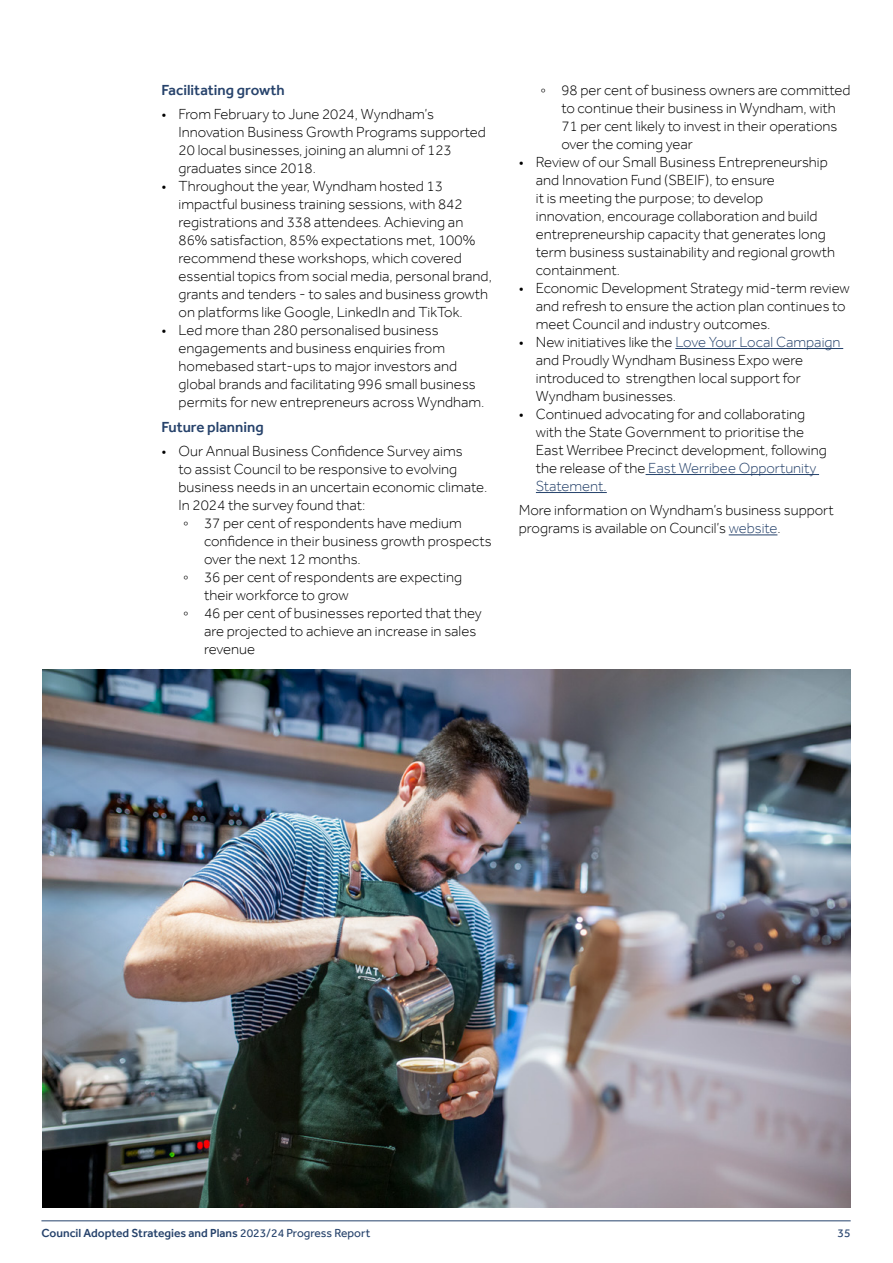
<style>
.page{position:relative;width:893px;height:1263px;background:#fff}
.page>*{position:absolute;margin:0;border:0;box-sizing:border-box;transform-origin:0 0}
.t1{font:300 15px/18px "Effra";color:#000}
.t2{font:500 15px "Effra";color:#26426b}
.t3{font:500 12px "Effra";color:#26426b}
.t4{font:12px "Effra";color:#26426c}
.s1{font-family:"Calibri"}
.s2{color:#26426b}
.s3{font-weight:400}
</style>
<div class="page">
<hr style="left:41px;top:1220px;width:810px;height:1px;background:#26426b">
<hr style="left:675px;top:348px;width:168px;height:1px;background:#26426b">
<hr style="left:646px;top:474px;width:173px;height:1px;background:#26426b">
<hr style="left:536px;top:492px;width:71px;height:1px;background:#26426b">
<hr style="left:729px;top:534px;width:48px;height:1px;background:#26426b">
<img style="left:43px;top:669px;width:807px;height:539px">
<p class="t2" style="left:162px;top:81px;width:125px">Facilitating growth</p>
<p class="t1" style="left:179px;top:105px;width:309px;text-indent:-17px">• From February to June 2024, Wyndham’s Innovation Business Growth Programs supported 20 local businesses, joining an alumni of 123 graduates since 2018.</p>
<p class="t1" style="left:179px;top:177px;width:315px;text-indent:-17px">• Throughout the year, Wyndham hosted 13 impactful business training sessions, with 842 registrations and 338 attendees. Achieving an 86% satisfaction, 85% expectations met, 100% recommend these workshops, which covered essential topics from social media, personal brand, grants and tenders - to sales and business growth on platforms like Google, LinkedIn and TikTok.</p>
<p class="t1" style="left:179px;top:321px;width:307px;text-indent:-17px">• Led more than 280 personalised business engagements and business enquiries from homebased start-ups to major investors and global brands and facilitating 996 small business permits for new entrepreneurs across Wyndham.</p>
<p class="t2" style="left:162px;top:418px;width:104px">Future planning</p>
<p class="t1" style="left:179px;top:442px;width:310px;text-indent:-17px">• Our Annual Business Confidence Survey aims<br>to assist Council to be responsive to evolving business needs in an uncertain economic climate.<br>In 2024 the survey found that:<br><span class="s1">◦</span> 37 per cent of respondents have medium</p>
<p class="t1" style="left:204px;top:532px;width:289px">confidence in their business growth prospects</p>
<p class="t1" style="left:204px;top:550px;width:158px">over the next 12 months.</p>
<p class="t1" style="left:183px;top:568px;width:281px"><span class="s1">◦</span> 36 per cent of respondents are expecting</p>
<p class="t1" style="left:204px;top:586px;width:146px">their workforce to grow</p>
<p class="t1" style="left:183px;top:604px;width:301px"><span class="s1">◦</span> 46 per cent of businesses reported that they</p>
<p class="t1" style="left:204px;top:622px;width:274px">are projected to achieve an increase in sales</p>
<p class="t1" style="left:204px;top:640px;width:52px">revenue</p>
<p class="t1" style="left:561px;top:81px;width:291px;text-indent:-21px"><span class="s1">◦</span> 98 per cent of business owners are committed to continue their business in Wyndham, with 71 per cent likely to invest in their operations over the coming year</p>
<p class="t1" style="left:536px;top:153px;width:301px;text-indent:-17px">• Review of our Small Business Entrepreneurship and Innovation Fund (SBEIF), to ensure<br>it is meeting the purpose; to develop innovation, encourage collaboration and build entrepreneurship capacity that generates long term business sustainability and regional growth containment.</p>
<p class="t1" style="left:536px;top:279px;width:315px;text-indent:-17px">• Economic Development Strategy mid-term review and refresh to ensure the action plan continues to meet Council and industry outcomes.</p>
<p class="t1" style="left:536px;top:333px;width:306px;text-indent:-17px">• New initiatives like the <span class="s2">Love Your Local Campaign </span>and Proudly Wyndham Business Expo were introduced to strengthen local support for Wyndham businesses.</p>
<p class="t1" style="left:536px;top:405px;width:292px;text-indent:-17px">• Continued advocating for and collaborating with the State Government to prioritise the East Werribee Precinct development, following the release of the <span class="s2">East Werribee Opportunity Statement.</span></p>
<p class="t1" style="left:519px;top:501px;width:316px">More information on Wyndham’s business support programs is available on Council’s <span class="s2">website</span>.</p>
<p class="t3" style="left:41px;top:1226px;width:330px">Council Adopted Strategies and Plans <span class="s3">2023/24 Progress Report</span></p>
<p class="t4" style="left:838px;top:1226px;width:15px">35</p>
</div>
